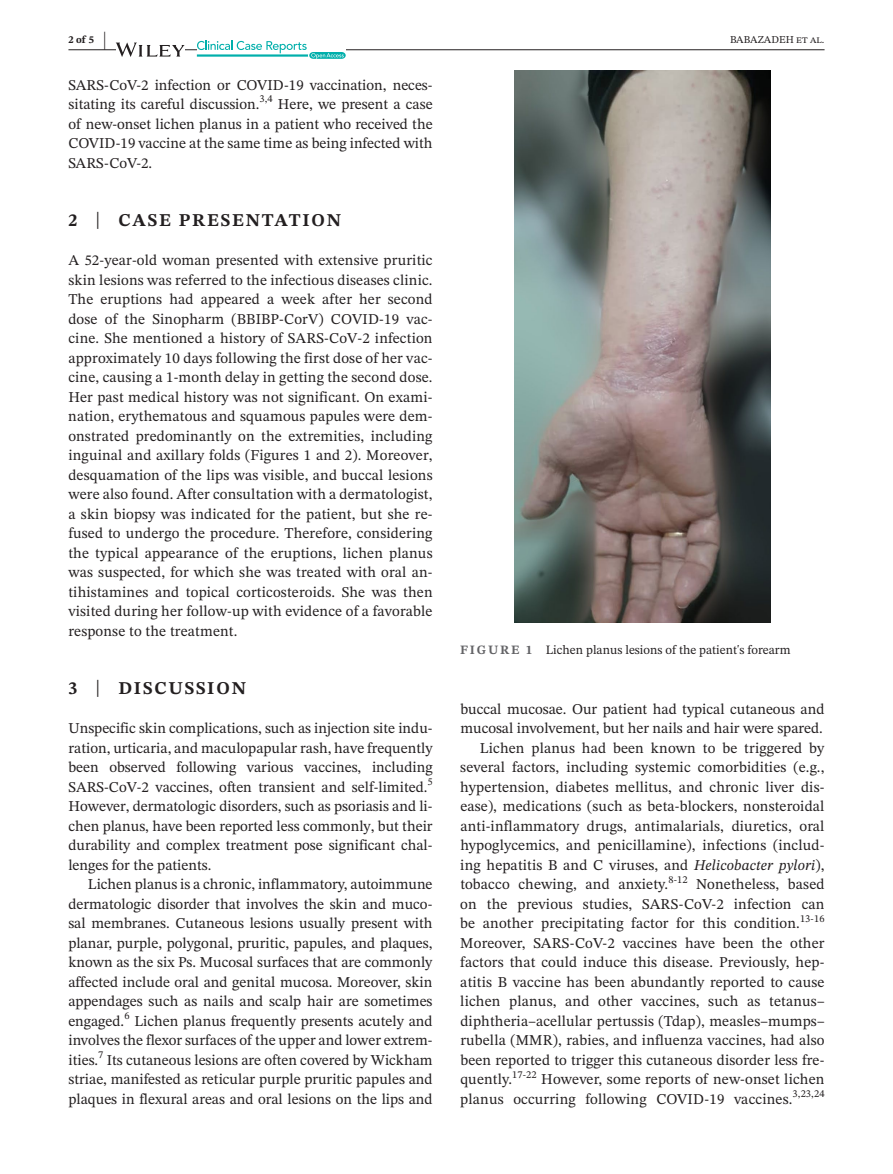
<style>
.page{position:relative;width:893px;height:1174px;background:#fff}
.page>*{position:absolute;margin:0;border:0;box-sizing:border-box;transform-origin:0 0}
.t1{font:700 18px "STIX Two Text";letter-spacing:.1em;color:#231f20}
.t2{font:15px/19.5px "STIX Two Text";letter-spacing:.01em;color:#231f20;text-align:justify}
.t3{font:12.75px "STIX Two Text";color:#231f20}
.t4{font:10.5px "STIX Two Text";color:#231f20}
.t5{font:700 10.5px "STIX Two Text";color:#231f20}
.s1{font-size:21px}
.s2{font-weight:400;font-size:23.7px}
.s3{font-weight:700;color:#636366}
.s4{font-style:italic}
</style>
<div class="page">
<hr style="left:68px;top:49px;width:756px;height:1px;background:#231f20">
<svg style="left:116px;top:43px;width:69px;height:14px"></svg>
<svg style="left:197px;top:41px;width:149px;height:18px"></svg>
<img style="left:515px;top:70px;width:255px;height:552px">
<p class="t5" style="left:68px;top:32px;width:39px">2 of 5 <span class="s1">|</span></p>
<p class="t4" style="left:730px;top:32px;width:96px">BABAZADEH et al.</p>
<p class="t2" style="left:68px;top:75px;width:366px">SARS-CoV-2 infection or COVID-19 vaccination, neces&shy;sitating its careful discussion.</p>
<p class="t4" style="left:260px;top:91px;width:15px">3,4</p>
<p class="t2" style="left:68px;top:94px;width:366px;text-indent:209px">Here, we present a case of new-onset lichen planus in a patient who received the COVID-19 vaccine at the same time as being infected with SARS-CoV-2.</p>
<p class="t1" style="left:68px;top:207px;width:274px">2 <span class="s2">|</span> CASE PRESENTATION</p>
<p class="t2" style="left:68px;top:250px;width:366px">A 52-year-old woman presented with extensive pruritic skin lesions was referred to the infectious diseases clinic.<br>The eruptions had appeared a week after her second dose of the Sinopharm (BBIBP-CorV) COVID-19 vac&shy;cine. She mentioned a history of SARS-CoV-2 infection approximately 10 days following the first dose of her vac&shy;cine, causing a 1-month delay in getting the second dose.<br>Her past medical history was not significant. On exami&shy;nation, erythematous and squamous papules were dem&shy;onstrated predominantly on the extremities, including inguinal and axillary folds (Figures 1 and 2). Moreover, desquamation of the lips was visible, and buccal lesions were also found. After consultation with a dermatologist, a skin biopsy was indicated for the patient, but she re&shy;fused to undergo the procedure. Therefore, considering the typical appearance of the eruptions, lichen planus was suspected, for which she was treated with oral an&shy;tihistamines and topical corticosteroids. She was then visited during her follow-up with evidence of a favorable response to the treatment.</p>
<p class="t1" style="left:68px;top:675px;width:179px">3 <span class="s2">|</span> DISCUSSION</p>
<p class="t2" style="left:68px;top:718px;width:366px">Unspecific skin complications, such as injection site indu&shy;ration, urticaria, and maculopapular rash, have frequently been observed following various vaccines, including SARS-CoV-2 vaccines, often transient and self-limited.</p>
<p class="t4" style="left:427px;top:774px;width:7px">5</p>
<p class="t2" style="left:68px;top:796px;width:366px">However, dermatologic disorders, such as psoriasis and li&shy;chen planus, have been reported less commonly, but their durability and complex treatment pose significant chal&shy;lenges for the patients.</p>
<p class="t2" style="left:68px;top:874px;width:366px;text-indent:20px">Lichen planus is a chronic, inflammatory, autoimmune dermatologic disorder that involves the skin and muco&shy;sal membranes. Cutaneous lesions usually present with planar, purple, polygonal, pruritic, papules, and plaques, known as the six Ps. Mucosal surfaces that are commonly affected include oral and genital mucosa. Moreover, skin appendages such as nails and scalp hair are sometimes engaged.</p>
<p class="t4" style="left:124px;top:1008px;width:7px">6</p>
<p class="t2" style="left:68px;top:1011px;width:366px;text-indent:66px">Lichen planus frequently presents acutely and involves the flexor surfaces of the upper and lower extrem&shy;ities.</p>
<p class="t4" style="left:98px;top:1047px;width:7px">7</p>
<p class="t2" style="left:68px;top:1050px;width:366px;text-indent:38px">Its cutaneous lesions are often covered by Wickham striae, manifested as reticular purple pruritic papules and plaques in flexural areas and oral lesions on the lips and</p>
<p class="t3" style="left:460px;top:641px;width:332px"><span class="s3">FIGURE 1</span> Lichen planus lesions of the patient's forearm</p>
<p class="t2" style="left:460px;top:699px;width:366px">buccal mucosae. Our patient had typical cutaneous and</p>
<p class="t2" style="left:460px;top:718px;width:364px">mucosal involvement, but her nails and hair were spared.</p>
<p class="t2" style="left:480px;top:738px;width:346px">Lichen planus had been known to be triggered by</p>
<p class="t2" style="left:460px;top:757px;width:366px">several factors, including systemic comorbidities (e.g.,</p>
<p class="t2" style="left:460px;top:777px;width:366px">hypertension, diabetes mellitus, and chronic liver dis-</p>
<p class="t2" style="left:460px;top:796px;width:366px">ease), medications (such as beta-blockers, nonsteroidal</p>
<p class="t2" style="left:460px;top:816px;width:366px">anti-inflammatory drugs, antimalarials, diuretics, oral</p>
<p class="t2" style="left:460px;top:835px;width:366px">hypoglycemics, and penicillamine), infections (includ-</p>
<p class="t2" style="left:460px;top:855px;width:366px">ing hepatitis B and C viruses, and <span class="s4">Helicobacter pylori</span>),</p>
<p class="t2" style="left:460px;top:874px;width:229px">tobacco chewing, and anxiety.<sup>8-12</sup></p>
<p class="t2" style="left:460px;top:874px;width:366px;text-indent:236px">Nonetheless, based on the previous studies, SARS-CoV-2 infection can be another precipitating factor for this condition.</p>
<p class="t4" style="left:800px;top:910px;width:26px">13-16</p>
<p class="t2" style="left:460px;top:933px;width:366px">Moreover, SARS-CoV-2 vaccines have been the other factors that could induce this disease. Previously, hep&shy;atitis B vaccine has been abundantly reported to cause lichen planus, and other vaccines, such as tetanus– diphtheria–acellular pertussis (Tdap), measles–mumps– rubella (MMR), rabies, and influenza vaccines, had also been reported to trigger this cutaneous disorder less fre&shy;quently.</p>
<p class="t4" style="left:512px;top:1066px;width:26px">17-22</p>
<p class="t2" style="left:460px;top:1069px;width:366px;text-indent:81px">However, some reports of new-onset lichen planus occurring following COVID-19 vaccines.</p>
<p class="t4" style="left:793px;top:1086px;width:33px">3,23,24</p>
</div>
